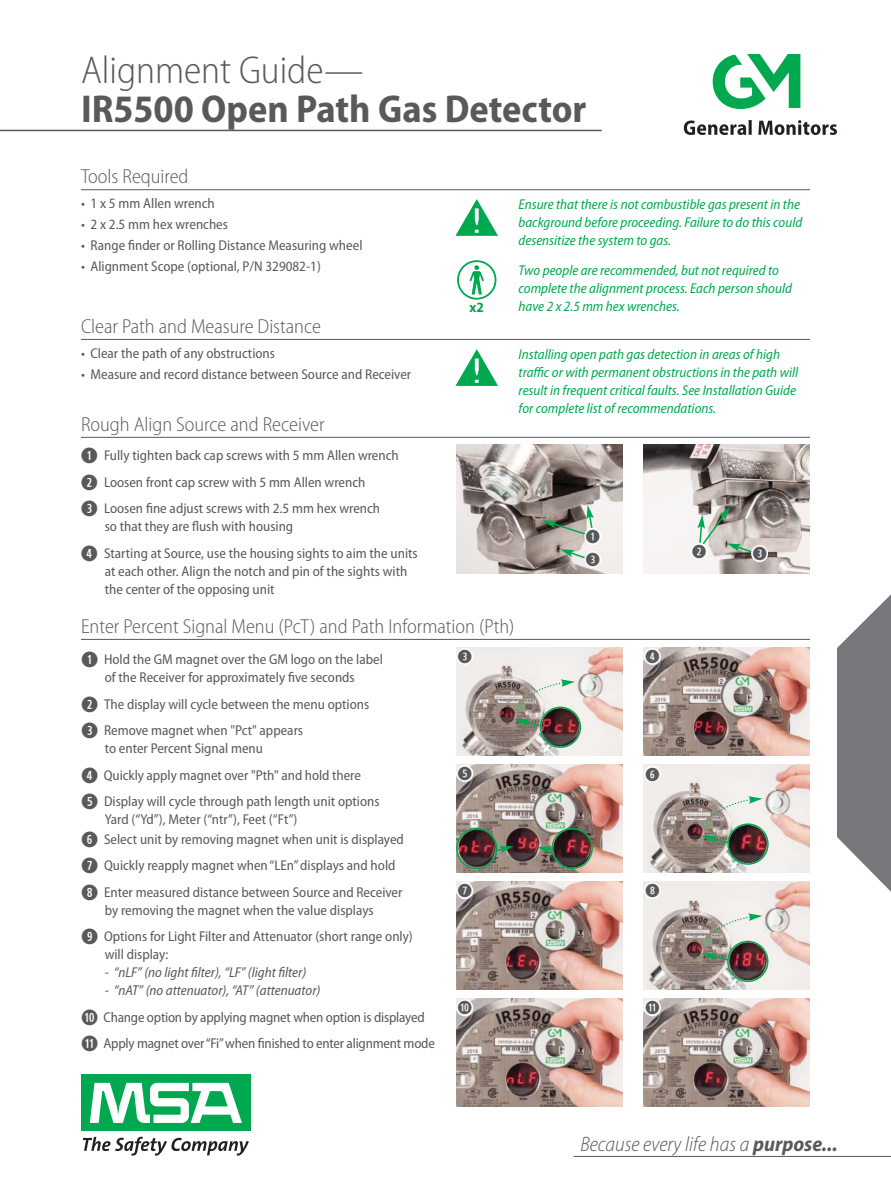
<style>
.page{position:relative;width:891px;height:1188px;background:#fff}
.page>*{position:absolute;margin:0;border:0;box-sizing:border-box;transform-origin:0 0}
.t1{font:52.5px "Combi Symbols";color:#00a94f}
.t2{font:52.5px "Combi Numerals Pro";color:#00a94f}
.t3{font:700 semi-condensed 39px "Myriad Pro";color:#58595b}
.t4{font:300 semi-condensed 39px "Myriad Pro";color:#58595b}
.t5{font:italic 300 semi-condensed 21px "Myriad Pro";color:#58595b}
.t6{font:300 semi-condensed 20.25px "Myriad Pro";color:#58595b}
.t7{font:700 18px "Combi Numerals Pro";color:#58595b}
.t8{font:semi-condensed 14.25px/26.4px "Myriad Pro";color:#58595b}
.t9{font:italic semi-condensed 14.25px/18px "Myriad Pro";color:#00a94f}
.t10{font:italic semi-condensed 14.25px "Myriad Pro";color:#58595b}
.t11{font:700 semi-condensed 14.25px "Myriad Pro";color:#00a94f}
.s1{font-family:"Combi Numerals Pro";font-weight:700;font-stretch:normal;font-size:21px}
.s2{font-style:italic}
.s3{font-weight:700}
</style>
<div class="page">
<svg style="left:837px;top:594px;width:54px;height:298px"></svg>
<hr style="left:574px;top:1156px;width:317px;height:1px;background:#58595b">
<svg style="left:684px;top:120px;width:153px;height:15px"></svg>
<svg style="left:713px;top:54px;width:87px;height:55px"></svg>
<div style="left:81px;top:1075px;width:170px;height:56px;background:#00a94f"></div>
<svg style="left:90px;top:1083px;width:152px;height:40px"></svg>
<svg style="left:83px;top:1137px;width:166px;height:19px"></svg>
<hr style="left:0;top:130px;width:602px;height:1px;background:#58595b">
<hr style="left:81px;top:189px;width:729px;height:1px;background:#58595b">
<hr style="left:81px;top:339px;width:729px;height:1px;background:#58595b">
<hr style="left:81px;top:437px;width:729px;height:1px;background:#58595b">
<hr style="left:81px;top:639px;width:729px;height:1px;background:#58595b">
<img style="left:644px;top:445px;width:166px;height:128px">
<img style="left:456px;top:445px;width:166px;height:128px">
<img style="left:456px;top:647px;width:166px;height:108px">
<img style="left:644px;top:647px;width:166px;height:108px">
<img style="left:456px;top:881px;width:166px;height:108px">
<img style="left:456px;top:999px;width:166px;height:108px">
<img style="left:644px;top:999px;width:166px;height:108px">
<img style="left:515px;top:707px;width:66px;height:41px">
<svg style="left:525px;top:679px;width:50px;height:21px"></svg>
<img style="left:644px;top:764px;width:166px;height:108px">
<img style="left:702px;top:823px;width:67px;height:42px">
<svg style="left:712px;top:796px;width:51px;height:21px"></svg>
<svg style="left:560px;top:549px;width:35px;height:13px"></svg>
<svg style="left:543px;top:505px;width:52px;height:34px;background:#8e9386"></svg>
<div style="left:584px;top:528px;width:17px;height:17px;background:#fff;border-radius:50%"></div>
<div style="left:456px;top:648px;width:17px;height:17px;background:#fff;border-radius:50%"></div>
<div style="left:644px;top:648px;width:17px;height:17px;background:#fff;border-radius:50%"></div>
<div style="left:456px;top:882px;width:17px;height:17px;background:#fff;border-radius:50%"></div>
<img style="left:456px;top:764px;width:166px;height:108px">
<div style="left:456px;top:765px;width:17px;height:17px;background:#fff;border-radius:50%"></div>
<img style="left:643px;top:881px;width:167px;height:108px">
<img style="left:702px;top:941px;width:66px;height:41px">
<svg style="left:712px;top:913px;width:50px;height:21px"></svg>
<div style="left:644px;top:766px;width:17px;height:17px;background:#fff;border-radius:50%"></div>
<div style="left:456px;top:999px;width:17px;height:17px;background:#fff;border-radius:50%"></div>
<div style="left:644px;top:999px;width:17px;height:17px;background:#fff;border-radius:50%"></div>
<div style="left:584px;top:551px;width:17px;height:17px;background:#fff;border-radius:50%"></div>
<div style="left:751px;top:545px;width:17px;height:17px;background:#fff;border-radius:50%"></div>
<svg style="left:696px;top:507px;width:65px;height:49px;background:#b3b8ad"></svg>
<div style="left:691px;top:543px;width:17px;height:17px;background:#fff;border-radius:50%"></div>
<img style="left:537px;top:828px;width:56px;height:41px">
<svg style="left:456px;top:828px;width:57px;height:41px;background:#63594e"></svg>
<div style="left:644px;top:882px;width:17px;height:17px;background:#fff;border-radius:50%"></div>
<h2 class="t4" style="left:81px;top:55px;width:284px">Alignment Guide—</h2>
<h2 class="t3" style="left:81px;top:86px;width:507px">IR5500 Open Path Gas Detector</h2>
<h3 class="t6" style="left:81px;top:169px;width:109px">Tools Required</h3>
<p class="t8" style="left:81px;top:192px;width:135px">• 1 x 5 mm Allen wrench</p>
<p class="t8" style="left:81px;top:213px;width:149px">• 2 x 2.5 mm hex wrenches</p>
<p class="t8" style="left:81px;top:234px;width:283px">• Range finder or Rolling Distance Measuring wheel</p>
<p class="t8" style="left:81px;top:255px;width:241px">• Alignment Scope (optional, P/N 329082-1)</p>
<h1 class="t1" style="left:454px;top:193px;width:48px">●</h1>
<h1 class="t2" style="left:455px;top:260px;width:45px">Â</h1>
<p class="t11" style="left:470px;top:299px;width:16px">x2</p>
<p class="t9" style="left:519px;top:197px;width:285px">Ensure that there is not combustible gas present in the background before proceeding. Failure to do this could desensitize the system to gas.</p>
<p class="t9" style="left:519px;top:263px;width:275px">Two people are recommended, but not required to complete the alignment process. Each person should have 2 x 2.5 mm hex wrenches.</p>
<p class="t9" style="left:519px;top:346px;width:281px">Installing open path gas detection in areas of high traffic or with permanent obstructions in the path will result in frequent critical faults. See Installation Guide for complete list of recommendations.</p>
<h3 class="t6" style="left:81px;top:319px;width:242px">Clear Path and Measure Distance</h3>
<p class="t8" style="left:81px;top:341px;width:196px">• Clear the path of any obstructions</p>
<p class="t8" style="left:81px;top:362px;width:332px">• Measure and record distance between Source and Receiver</p>
<h1 class="t1" style="left:454px;top:343px;width:48px">●</h1>
<h3 class="t6" style="left:81px;top:416px;width:245px">Rough Align Source and Receiver</h3>
<p class="t8" style="left:81px;top:444px;width:319px"><span class="s1">Q</span> Fully tighten back cap screws with 5 mm Allen wrench<br><span class="s1">W</span> Loosen front cap screw with 5 mm Allen wrench<br><span class="s1">E</span> Loosen fine adjust screws with 2.5 mm hex wrench</p>
<p class="t8" style="left:81px;top:514px;width:338px;text-indent:24px">so that they are flush with housing<br><span class="s1">R</span> Starting at Source, use the housing sights to aim the units</p>
<p class="t8" style="left:105px;top:563px;width:304px;line-height:18px">at each other. Align the notch and pin of the sights with the center of the opposing unit</p>
<h3 class="t6" style="left:81px;top:619px;width:435px">Enter Percent Signal Menu (PcT) and Path Information (Pth)</h3>
<p class="t7" style="left:586px;top:530px;width:16px">Q</p>
<p class="t7" style="left:586px;top:553px;width:16px">E</p>
<p class="t8" style="left:81px;top:652px;width:303px;line-height:18px;text-align:center"><span class="s1">Q</span> Hold the GM magnet over the GM logo on the label of the Receiver for approximately five seconds</p>
<p class="t8" style="left:81px;top:692px;width:290px"><span class="s1">W</span> The display will cycle between the menu options<br><span class="s1">E</span> Remove magnet when "Pct" appears</p>
<p class="t8" style="left:81px;top:737px;width:300px;text-indent:24px">to enter Percent Signal menu<br><span class="s1">R</span> Quickly apply magnet over "Pth" and hold there<br><span class="s1">T</span> Display will cycle through path length unit options</p>
<p class="t8" style="left:81px;top:811px;width:324px;line-height:19.8px;text-indent:24px">Yard (“Yd”), Meter (“ntr”), Feet (“Ft”)<br><span class="s1">Y</span> Select unit by removing magnet when unit is displayed</p>
<p class="t8" style="left:81px;top:854px;width:323px"><span class="s1">U</span> Quickly reapply magnet when “LEn” displays and hold<br><span class="s1">I</span> Enter measured distance between Source and Receiver</p>
<p class="t8" style="left:81px;top:898px;width:333px;text-indent:24px">by removing the magnet when the value displays<br><span class="s1">O</span> Options for Light Filter and Attenuator (short range only)</p>
<p class="t8" style="left:105px;top:942px;width:65px">will display:</p>
<p class="t10" style="left:105px;top:967px;width:203px">- “nLF” (no light filter), “LF” (light filter)</p>
<p class="t8" style="left:81px;top:978px;width:355px;text-indent:24px"><span class="s2">- “nAT” (no attenuator), “AT” (attenuator)<br></span><span class="s1">A</span> Change option by applying magnet when option is displayed<br><span class="s1">S</span> Apply magnet over “Fi” when finished to enter alignment mode</p>
<p class="t7" style="left:458px;top:650px;width:16px">E</p>
<p class="t7" style="left:645px;top:650px;width:16px">R</p>
<p class="t7" style="left:458px;top:767px;width:16px">T</p>
<p class="t7" style="left:645px;top:767px;width:16px">Y</p>
<p class="t7" style="left:458px;top:884px;width:16px">U</p>
<p class="t7" style="left:645px;top:884px;width:16px">I</p>
<p class="t7" style="left:458px;top:1001px;width:16px">A</p>
<p class="t7" style="left:645px;top:1001px;width:16px">S</p>
<p class="t7" style="left:692px;top:544px;width:16px">W</p>
<p class="t7" style="left:752px;top:547px;width:16px">E</p>
<h3 class="t5" style="left:580px;top:1131px;width:259px">Because every life has a <span class="s3">purpose...</span></h3>
</div>
